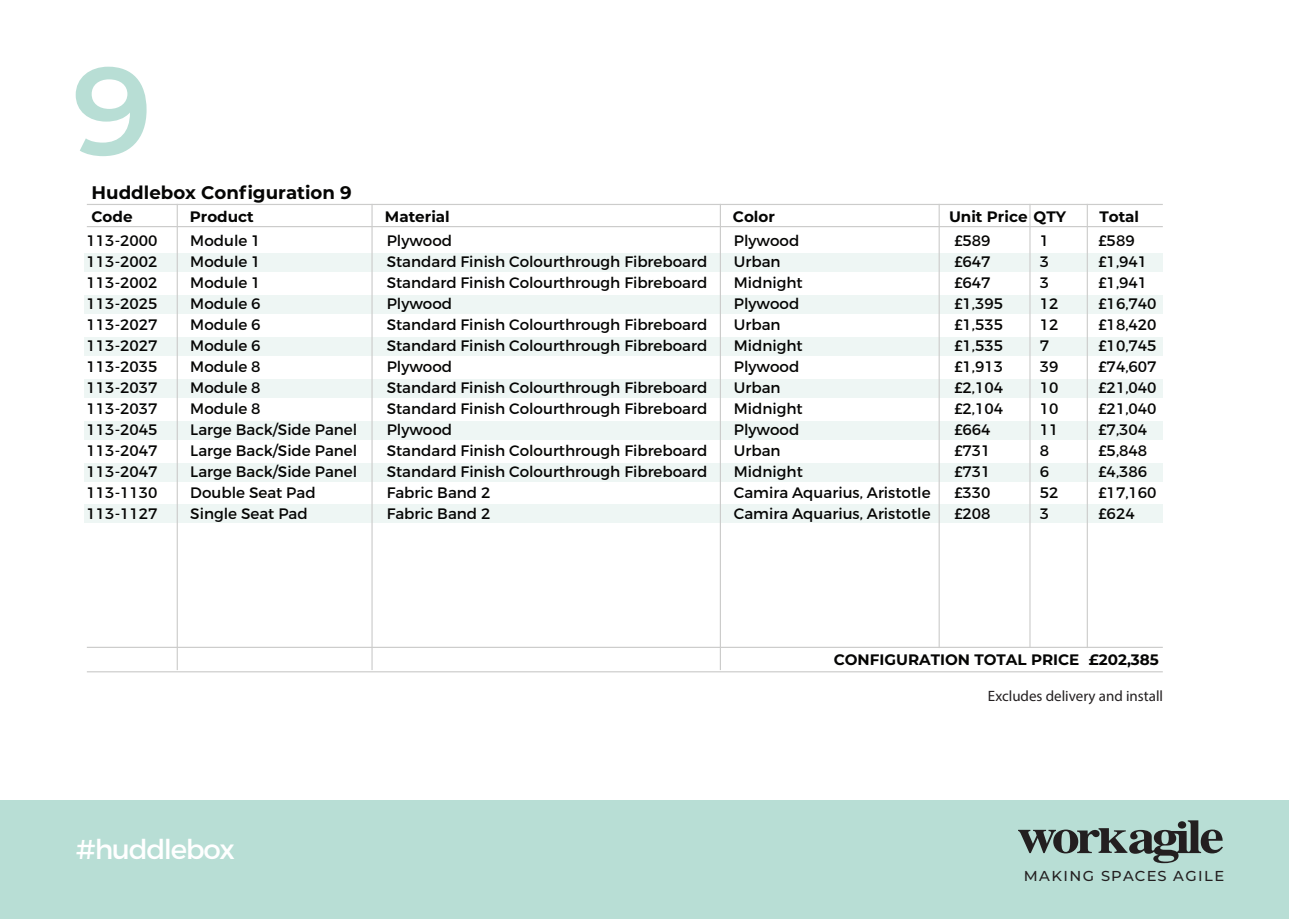
<style>
.page{position:relative;width:1289px;height:919px;background:#fff}
.page>*{position:absolute;margin:0;border:0;box-sizing:border-box;transform-origin:0 0}
.t1{font:600 124.2px "Montserrat";color:#b8ded5}
.t2{font:27.3px "Montserrat";letter-spacing:-.05em;color:#fff}
.t3{font:700 18.15px "Montserrat";color:#050504}
.t4{font:15.15px "Montserrat";color:#050504}
.t5{font:700 15.15px "Montserrat";color:#050504}
.t6{font:15px "Myriad Pro";color:#231f20}
.t7{font:500 14.4px "Montserrat";letter-spacing:.1em;color:#231f20}
</style>
<div class="page">
<div style="left:85px;top:253px;width:1078px;height:18px;background:#eef6f4"></div>
<div style="left:85px;top:295px;width:1078px;height:19px;background:#eef6f4"></div>
<div style="left:85px;top:337px;width:1078px;height:19px;background:#eef6f4"></div>
<div style="left:85px;top:379px;width:1078px;height:18px;background:#eef6f4"></div>
<div style="left:85px;top:421px;width:1078px;height:18px;background:#eef6f4"></div>
<div style="left:85px;top:463px;width:1078px;height:19px;background:#eef6f4"></div>
<div style="left:85px;top:504px;width:1078px;height:19px;background:#eef6f4"></div>
<div style="left:0;top:800px;width:1288px;height:118px;background:#b8ded5"></div>
<svg style="left:1018px;top:820px;width:204px;height:43px"></svg>
<div style="left:1177px;top:821px;width:9px;height:7px;background:#231f20;border-radius:50%"></div>
<hr style="left:87px;top:646px;width:1075px;height:2px;background:#cccccb">
<hr style="left:87px;top:226px;width:1075px;height:1px;background:#cccccb">
<hr style="left:87px;top:204px;width:1075px;height:1px;background:#cccccb">
<hr style="left:87px;top:671px;width:1075px;height:1px;background:#cccccb">
<hr style="left:1029px;top:204px;width:1px;height:443px;background:#cccccb">
<hr style="left:1086px;top:204px;width:1px;height:444px;background:#cccccb">
<hr style="left:938px;top:204px;width:1px;height:444px;background:#cccccb">
<hr style="left:719px;top:204px;width:2px;height:466px;background:#cccccb">
<hr style="left:371px;top:204px;width:1px;height:466px;background:#cccccb">
<hr style="left:177px;top:204px;width:1px;height:466px;background:#cccccb">
<h1 class="t1" style="left:73px;top:23px;width:81px">9</h1>
<p class="t3" style="left:91px;top:180px;width:262px">Huddlebox Configuration 9</p>
<p class="t5" style="left:91px;top:206px;width:43px">Code</p>
<p class="t5" style="left:190px;top:206px;width:65px">Product</p>
<p class="t5" style="left:385px;top:206px;width:66px">Material</p>
<p class="t5" style="left:733px;top:206px;width:44px">Color</p>
<p class="t5" style="left:949px;top:206px;width:118px">Unit Price QTY</p>
<p class="t5" style="left:1099px;top:206px;width:41px">Total</p>
<p class="t4" style="left:87px;top:231px;width:72px">113-2000</p>
<p class="t4" style="left:190px;top:231px;width:72px">Module 1</p>
<p class="t4" style="left:386px;top:231px;width:67px">Plywood</p>
<p class="t4" style="left:733px;top:231px;width:67px">Plywood</p>
<p class="t4" style="left:954px;top:231px;width:38px">£589</p>
<p class="t4" style="left:1039px;top:231px;width:11px">1</p>
<p class="t4" style="left:1098px;top:231px;width:38px">£589</p>
<p class="t4" style="left:87px;top:252px;width:72px">113-2002</p>
<p class="t4" style="left:190px;top:252px;width:72px">Module 1</p>
<p class="t4" style="left:386px;top:252px;width:322px">Standard Finish Colourthrough Fibreboard</p>
<p class="t4" style="left:733px;top:252px;width:48px">Urban</p>
<p class="t4" style="left:954px;top:252px;width:38px">£647</p>
<p class="t4" style="left:1039px;top:252px;width:11px">3</p>
<p class="t4" style="left:1098px;top:252px;width:50px">£1,941</p>
<p class="t4" style="left:87px;top:273px;width:72px">113-2002</p>
<p class="t4" style="left:190px;top:273px;width:72px">Module 1</p>
<p class="t4" style="left:386px;top:273px;width:322px">Standard Finish Colourthrough Fibreboard</p>
<p class="t4" style="left:733px;top:273px;width:70px">Midnight</p>
<p class="t4" style="left:954px;top:273px;width:38px">£647</p>
<p class="t4" style="left:1039px;top:273px;width:11px">3</p>
<p class="t4" style="left:1098px;top:273px;width:50px">£1,941</p>
<p class="t4" style="left:87px;top:294px;width:72px">113-2025</p>
<p class="t4" style="left:190px;top:294px;width:72px">Module 6</p>
<p class="t4" style="left:386px;top:294px;width:67px">Plywood</p>
<p class="t4" style="left:733px;top:294px;width:67px">Plywood</p>
<p class="t4" style="left:954px;top:294px;width:50px">£1,395</p>
<p class="t4" style="left:1039px;top:294px;width:20px">12</p>
<p class="t4" style="left:1098px;top:294px;width:60px">£16,740</p>
<p class="t4" style="left:87px;top:315px;width:72px">113-2027</p>
<p class="t4" style="left:190px;top:315px;width:72px">Module 6</p>
<p class="t4" style="left:386px;top:315px;width:322px">Standard Finish Colourthrough Fibreboard</p>
<p class="t4" style="left:733px;top:315px;width:48px">Urban</p>
<p class="t4" style="left:954px;top:315px;width:50px">£1,535</p>
<p class="t4" style="left:1039px;top:315px;width:20px">12</p>
<p class="t4" style="left:1098px;top:315px;width:60px">£18,420</p>
<p class="t4" style="left:87px;top:336px;width:72px">113-2027</p>
<p class="t4" style="left:190px;top:336px;width:72px">Module 6</p>
<p class="t4" style="left:386px;top:336px;width:322px">Standard Finish Colourthrough Fibreboard</p>
<p class="t4" style="left:733px;top:336px;width:70px">Midnight</p>
<p class="t4" style="left:954px;top:336px;width:50px">£1,535</p>
<p class="t4" style="left:1039px;top:336px;width:11px">7</p>
<p class="t4" style="left:1098px;top:336px;width:60px">£10,745</p>
<p class="t4" style="left:87px;top:357px;width:72px">113-2035</p>
<p class="t4" style="left:190px;top:357px;width:72px">Module 8</p>
<p class="t4" style="left:386px;top:357px;width:67px">Plywood</p>
<p class="t4" style="left:733px;top:357px;width:67px">Plywood</p>
<p class="t4" style="left:954px;top:357px;width:50px">£1,913</p>
<p class="t4" style="left:1039px;top:357px;width:20px">39</p>
<p class="t4" style="left:1098px;top:357px;width:60px">£74,607</p>
<p class="t4" style="left:87px;top:378px;width:72px">113-2037</p>
<p class="t4" style="left:190px;top:378px;width:72px">Module 8</p>
<p class="t4" style="left:386px;top:378px;width:322px">Standard Finish Colourthrough Fibreboard</p>
<p class="t4" style="left:733px;top:378px;width:48px">Urban</p>
<p class="t4" style="left:954px;top:378px;width:50px">£2,104</p>
<p class="t4" style="left:1039px;top:378px;width:20px">10</p>
<p class="t4" style="left:1098px;top:378px;width:60px">£21,040</p>
<p class="t4" style="left:87px;top:399px;width:72px">113-2037</p>
<p class="t4" style="left:190px;top:399px;width:72px">Module 8</p>
<p class="t4" style="left:386px;top:399px;width:322px">Standard Finish Colourthrough Fibreboard</p>
<p class="t4" style="left:733px;top:399px;width:70px">Midnight</p>
<p class="t4" style="left:954px;top:399px;width:50px">£2,104</p>
<p class="t4" style="left:1039px;top:399px;width:20px">10</p>
<p class="t4" style="left:1098px;top:399px;width:60px">£21,040</p>
<p class="t4" style="left:87px;top:420px;width:72px">113-2045</p>
<p class="t4" style="left:190px;top:420px;width:168px">Large Back/Side Panel</p>
<p class="t4" style="left:386px;top:420px;width:67px">Plywood</p>
<p class="t4" style="left:733px;top:420px;width:67px">Plywood</p>
<p class="t4" style="left:954px;top:420px;width:38px">£664</p>
<p class="t4" style="left:1039px;top:420px;width:20px">11</p>
<p class="t4" style="left:1098px;top:420px;width:50px">£7,304</p>
<p class="t4" style="left:87px;top:441px;width:72px">113-2047</p>
<p class="t4" style="left:190px;top:441px;width:168px">Large Back/Side Panel</p>
<p class="t4" style="left:386px;top:441px;width:322px">Standard Finish Colourthrough Fibreboard</p>
<p class="t4" style="left:733px;top:441px;width:48px">Urban</p>
<p class="t4" style="left:954px;top:441px;width:38px">£731</p>
<p class="t4" style="left:1039px;top:441px;width:11px">8</p>
<p class="t4" style="left:1098px;top:441px;width:50px">£5,848</p>
<p class="t4" style="left:87px;top:462px;width:72px">113-2047</p>
<p class="t4" style="left:190px;top:462px;width:168px">Large Back/Side Panel</p>
<p class="t4" style="left:386px;top:462px;width:322px">Standard Finish Colourthrough Fibreboard</p>
<p class="t4" style="left:733px;top:462px;width:70px">Midnight</p>
<p class="t4" style="left:954px;top:462px;width:38px">£731</p>
<p class="t4" style="left:1039px;top:462px;width:11px">6</p>
<p class="t4" style="left:1098px;top:462px;width:50px">£4,386</p>
<p class="t4" style="left:87px;top:483px;width:72px">113-1130</p>
<p class="t4" style="left:190px;top:483px;width:127px">Double Seat Pad</p>
<p class="t4" style="left:386px;top:483px;width:105px">Fabric Band 2</p>
<p class="t4" style="left:733px;top:483px;width:198px">Camira Aquarius, Aristotle</p>
<p class="t4" style="left:954px;top:483px;width:38px">£330</p>
<p class="t4" style="left:1039px;top:483px;width:20px">52</p>
<p class="t4" style="left:1098px;top:483px;width:60px">£17,160</p>
<p class="t4" style="left:87px;top:504px;width:72px">113-1127</p>
<p class="t4" style="left:190px;top:504px;width:119px">Single Seat Pad</p>
<p class="t4" style="left:386px;top:504px;width:105px">Fabric Band 2</p>
<p class="t4" style="left:733px;top:504px;width:198px">Camira Aquarius, Aristotle</p>
<p class="t4" style="left:954px;top:504px;width:38px">£208</p>
<p class="t4" style="left:1039px;top:504px;width:11px">3</p>
<p class="t4" style="left:1098px;top:504px;width:38px">£624</p>
<p class="t5" style="left:833px;top:648px;width:327px">CONFIGURATION TOTAL PRICE £202,385</p>
<h2 class="t2" style="left:76px;top:832px;width:160px">#huddlebox</h2>
<p class="t6" style="left:987px;top:686px;width:177px">Excludes delivery and install</p>
<p class="t7" style="left:1023px;top:865px;width:202px">MAKING SPACES AGILE</p>
</div>
